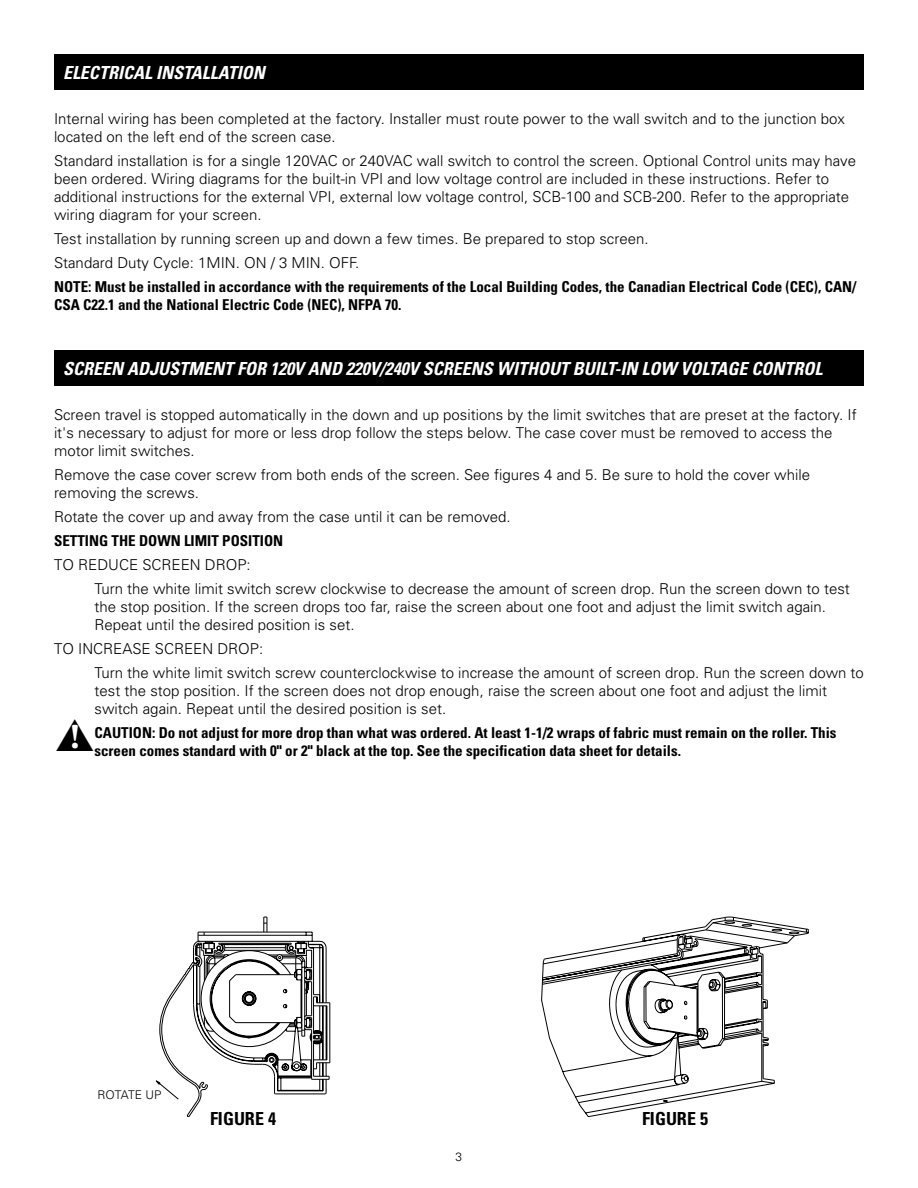
<style>
.page{position:relative;width:918px;height:1188px;background:#fff}
.page>*{position:absolute;margin:0;border:0;box-sizing:border-box;transform-origin:0 0}
.t1{font:700 36px "Adobe Garamond";color:#fff}
.t2{font:italic 700 condensed 18px "Univers";color:#fff}
.t3{font:700 condensed 18px "Univers";color:#000}
.t4{font:300 15px/18px "Univers";color:#000}
.t5{font:700 condensed 15px/18px "Univers";color:#000}
.t6{font:300 12px "Univers";color:#000}
</style>
<div class="page">
<div style="left:54px;top:54px;width:810px;height:36px;background:#000"></div>
<div style="left:54px;top:350px;width:810px;height:36px;background:#000"></div>
<svg style="left:155px;top:917px;width:175px;height:200px"></svg>
<svg style="left:541px;top:981px;width:226px;height:136px"></svg>
<svg style="left:543px;top:917px;width:266px;height:167px"></svg>
<p class="t2" style="left:63px;top:62px;width:10px">ELECTRICAL</p>
<p class="t2" style="left:156px;top:62px;width:11px">INSTALLATION</p>
<p class="t4" style="left:54px;top:109px;width:793px">Internal wiring has been completed at the factory. Installer must route power to the wall switch and to the junction box located on the left end of the screen case.</p>
<p class="t4" style="left:54px;top:151px;width:804px">Standard installation is for a single 120VAC or 240VAC wall switch to control the screen. Optional Control units may have been ordered. Wiring diagrams for the built-in VPI and low voltage control are included in these instructions. Refer to additional instructions for the external VPI, external low voltage control, SCB-100 and SCB-200. Refer to the appropriate wiring diagram for your screen.</p>
<p class="t4" style="left:54px;top:226px;width:596px;line-height:24px">Test installation by running screen up and down a few times. Be prepared to stop screen.<br>Standard Duty Cycle: 1MIN . ON / 3 MIN . OFF.</p>
<p class="t5" style="left:54px;top:277px;width:804px">NOTE: Must be installed in accordance with the requirements of the Local Building Codes, the Canadian Electrical Code (CEC), CAN/<br>CSA C22.1 and the National Electric Code (NEC), NFPA 70.</p>
<p class="t2" style="left:63px;top:358px;width:12px">SCREEN</p>
<p class="t2" style="left:127px;top:358px;width:43px">ADJUSTMENT</p>
<p class="t2" style="left:237px;top:358px;width:11px">FOR</p>
<p class="t2" style="left:270px;top:358px;width:165px">120V AN D 220V/240V SCREENS</p>
<p class="t2" style="left:497px;top:358px;width:327px">WITHOUT BUILT-IN LOW VOLTAGE CONTROL</p>
<p class="t4" style="left:54px;top:405px;width:804px">Screen travel is stopped automatically in the down and up positions by the limit switches that are preset at the factory. If it's necessary to adjust for more or less drop follow the steps below. The case cover must be removed to access the motor limit switches.</p>
<p class="t4" style="left:54px;top:465px;width:758px">Remove the case cover screw from both ends of the screen. See figures 4 and 5. Be sure to hold the cover while removing the screws.</p>
<p class="t4" style="left:54px;top:507px;width:458px">Rotate the cover up and away from the case until it can be removed.</p>
<p class="t5" style="left:54px;top:531px;width:231px">SETTING THE DOWN LIMIT POSITION</p>
<p class="t4" style="left:94px;top:552px;width:757px;line-height:24px;text-indent:-40px">TO REDUCE SCREEN DROP:<br>Turn the white limit switch screw clockwise to decrease the amount of screen drop. Run the screen down to test</p>
<p class="t4" style="left:94px;top:597px;width:733px">the stop position. If the screen drops too far, raise the screen about one foot and adjust the limit switch again.<br>Repeat until the desired position is set.</p>
<p class="t4" style="left:94px;top:636px;width:771px;line-height:24px;text-indent:-40px">TO INCREASE SCREEN DROP:<br>Turn the white limit switch screw counterclockwise to increase the amount of screen drop. Run the screen down to</p>
<p class="t4" style="left:94px;top:681px;width:734px">test the stop position. If the screen does not drop enough, raise the screen about one foot and adjust the limit switch again. Repeat until the desired position is set.</p>
<p class="t5" style="left:94px;top:723px;width:744px">CAUTION: Do not adjust for more drop than what was ordered. At least 1-1/2 wraps of fabric must remain on the roller. This</p>
<p class="t5" style="left:55px;top:741px;width:628px">▲screen comes standard with 0" or 2" black at the top. See the specification data sheet for details.</p>
<h1 class="t1" style="left:70px;top:717px;width:11px">!</h1>
<p class="t6" style="left:98px;top:1088px;width:25px">rotate</p>
<p class="t6" style="left:145px;top:1088px;width:16px">up</p>
<p class="t3" style="left:210px;top:1108px;width:67px">FIGURE 4</p>
<p class="t6" style="left:456px;top:1150px;width:8px">3</p>
<p class="t3" style="left:642px;top:1108px;width:67px">FIGURE 5</p>
</div>
